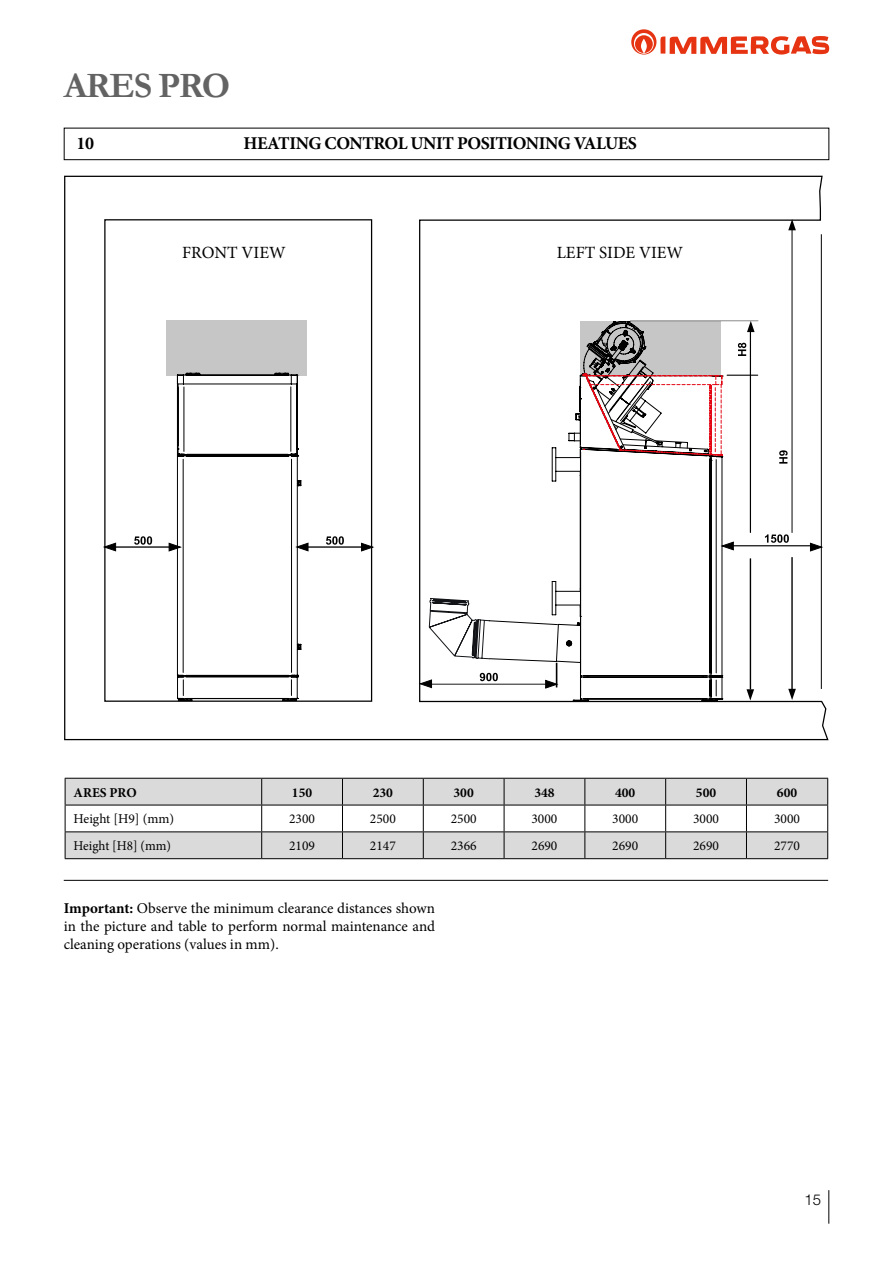
<style>
.page{position:relative;width:893px;height:1263px;background:#fff}
.page>*{position:absolute;margin:0;border:0;box-sizing:border-box;transform-origin:0 0}
.t1{font:700 36px "Garamond";letter-spacing:-.04em;color:#646363}
.t2{font:700 18px "Minion Pro";letter-spacing:-.025em;color:#000}
.t3{font:17.1px "Minion Pro";color:#000}
.t4{font:15px/18px "Minion Pro";color:#000;text-align:justify}
.t5{font:300 15px "Helvetica Neue LT Std";color:#000}
.t6{font:13.5px "Minion Pro";color:#000}
.t7{font:700 13.5px "Minion Pro";color:#000}
.s1{font-weight:700}
</style>
<div class="page">
<svg style="left:631px;top:29px;width:198px;height:26px"></svg>
<hr style="left:828px;top:1190px;width:1px;height:34px;background:#000">
<svg style="left:64px;top:175px;width:765px;height:565px"></svg>
<svg style="left:575px;top:321px;width:148px;height:135px"></svg>
<hr style="left:290px;top:387px;width:1px;height:64px;background:#000">
<hr style="left:178px;top:384px;width:1px;height:70px;background:#000">
<hr style="left:184px;top:387px;width:1px;height:64px;background:#000">
<hr style="left:296px;top:384px;width:1px;height:70px;background:#000">
<svg style="left:298px;top:644px;width:4px;height:6px"></svg>
<hr style="left:177px;top:384px;width:1px;height:65px;background:#000">
<hr style="left:297px;top:384px;width:1px;height:65px;background:#000">
<svg style="left:298px;top:480px;width:4px;height:6px"></svg>
<hr style="left:183px;top:676px;width:108px;height:1px;background:#000">
<hr style="left:183px;top:698px;width:108px;height:1px;background:#000">
<hr style="left:183px;top:459px;width:1px;height:213px;background:#000">
<hr style="left:297px;top:456px;width:1px;height:219px;background:#000">
<hr style="left:291px;top:459px;width:1px;height:213px;background:#000">
<hr style="left:177px;top:456px;width:1px;height:219px;background:#000">
<hr style="left:183px;top:675px;width:108px;height:1px;background:#000">
<hr style="left:186px;top:375px;width:102px;height:1px;background:#000">
<hr style="left:183px;top:384px;width:108px;height:1px;background:#000">
<svg style="left:275px;top:373px;width:23px;height:12px"></svg>
<svg style="left:177px;top:373px;width:23px;height:12px"></svg>
<svg style="left:282px;top:675px;width:16px;height:26px"></svg>
<svg style="left:177px;top:675px;width:16px;height:26px"></svg>
<svg style="left:177px;top:448px;width:121px;height:9px"></svg>
<svg style="left:361px;top:543px;width:12px;height:8px"></svg>
<svg style="left:296px;top:543px;width:12px;height:8px"></svg>
<hr style="left:303px;top:547px;width:64px;height:1px;background:#000">
<svg style="left:169px;top:543px;width:12px;height:8px"></svg>
<svg style="left:104px;top:543px;width:12px;height:8px"></svg>
<hr style="left:110px;top:547px;width:64px;height:1px;background:#000">
<svg style="left:788px;top:219px;width:8px;height:11px"></svg>
<svg style="left:722px;top:542px;width:12px;height:8px"></svg>
<hr style="left:729px;top:545px;width:86px;height:1px;background:#000">
<svg style="left:765px;top:534px;width:24px;height:9px"></svg>
<svg style="left:420px;top:597px;width:138px;height:91px"></svg>
<svg style="left:326px;top:536px;width:18px;height:9px"></svg>
<svg style="left:134px;top:536px;width:18px;height:9px"></svg>
<svg style="left:788px;top:689px;width:8px;height:11px"></svg>
<hr style="left:792px;top:228px;width:1px;height:304px;background:#000">
<hr style="left:821px;top:234px;width:1px;height:455px;background:#000">
<svg style="left:779px;top:450px;width:9px;height:14px"></svg>
<svg style="left:810px;top:543px;width:12px;height:8px"></svg>
<svg style="left:746px;top:689px;width:8px;height:11px"></svg>
<hr style="left:792px;top:557px;width:1px;height:134px;background:#000">
<hr style="left:750px;top:329px;width:1px;height:203px;background:#000">
<hr style="left:727px;top:375px;width:31px;height:1px;background:#000">
<div style="left:64px;top:128px;width:765px;height:32px;border:1px solid #000"></div>
<hr style="left:64px;top:880px;width:764px;height:1px;background:#000">
<svg style="left:66px;top:779px;width:761px;height:79px;fill:#dadada"></svg>
<hr style="left:65px;top:831px;width:197px;height:1px;background:#000">
<hr style="left:262px;top:831px;width:80px;height:1px;background:#000">
<hr style="left:342px;top:831px;width:81px;height:1px;background:#000">
<hr style="left:423px;top:831px;width:81px;height:1px;background:#000">
<hr style="left:504px;top:831px;width:81px;height:1px;background:#000">
<hr style="left:585px;top:831px;width:81px;height:1px;background:#000">
<hr style="left:666px;top:831px;width:80px;height:1px;background:#000">
<hr style="left:746px;top:831px;width:82px;height:1px;background:#000">
<hr style="left:65px;top:858px;width:197px;height:1px;background:#000">
<hr style="left:262px;top:858px;width:80px;height:1px;background:#000">
<hr style="left:342px;top:858px;width:81px;height:1px;background:#000">
<hr style="left:423px;top:858px;width:81px;height:1px;background:#000">
<hr style="left:504px;top:858px;width:81px;height:1px;background:#000">
<hr style="left:585px;top:858px;width:81px;height:1px;background:#000">
<hr style="left:666px;top:858px;width:80px;height:1px;background:#000">
<hr style="left:746px;top:858px;width:82px;height:1px;background:#000">
<hr style="left:65px;top:778px;width:197px;height:1px;background:#000">
<svg style="left:65px;top:779px;width:1px;height:79px"></svg>
<hr style="left:65px;top:805px;width:197px;height:1px;background:#000">
<hr style="left:262px;top:778px;width:80px;height:1px;background:#000">
<svg style="left:261px;top:779px;width:1px;height:79px"></svg>
<hr style="left:262px;top:805px;width:80px;height:1px;background:#000">
<hr style="left:342px;top:778px;width:81px;height:1px;background:#000">
<svg style="left:342px;top:779px;width:1px;height:79px"></svg>
<hr style="left:342px;top:805px;width:81px;height:1px;background:#000">
<hr style="left:423px;top:778px;width:81px;height:1px;background:#000">
<svg style="left:423px;top:779px;width:1px;height:79px"></svg>
<hr style="left:423px;top:805px;width:81px;height:1px;background:#000">
<hr style="left:504px;top:778px;width:81px;height:1px;background:#000">
<svg style="left:504px;top:779px;width:1px;height:79px"></svg>
<hr style="left:504px;top:805px;width:81px;height:1px;background:#000">
<hr style="left:585px;top:778px;width:81px;height:1px;background:#000">
<svg style="left:584px;top:779px;width:1px;height:79px"></svg>
<hr style="left:585px;top:805px;width:81px;height:1px;background:#000">
<hr style="left:666px;top:778px;width:80px;height:1px;background:#000">
<svg style="left:665px;top:779px;width:1px;height:79px"></svg>
<hr style="left:666px;top:805px;width:80px;height:1px;background:#000">
<hr style="left:746px;top:778px;width:82px;height:1px;background:#000">
<svg style="left:746px;top:779px;width:1px;height:79px"></svg>
<svg style="left:827px;top:779px;width:1px;height:79px"></svg>
<hr style="left:746px;top:805px;width:82px;height:1px;background:#000">
<h1 class="t1" style="left:64px;top:61px;width:168px">ARES PRO</h1>
<p class="t2" style="left:77px;top:130px;width:19px">10</p>
<p class="t2" style="left:244px;top:130px;width:395px">HEATING CONTROL UNIT POSITIONING VALUES</p>
<p class="t3" style="left:182px;top:241px;width:105px">FRONT VIEW</p>
<p class="t3" style="left:557px;top:241px;width:128px">LEFT SIDE VIEW</p>
<p class="t7" style="left:74px;top:783px;width:65px">ARES PRO</p>
<p class="t7" style="left:292px;top:783px;width:22px">150</p>
<p class="t7" style="left:373px;top:783px;width:22px">230</p>
<p class="t7" style="left:454px;top:783px;width:22px">300</p>
<p class="t7" style="left:534px;top:783px;width:22px">348</p>
<p class="t7" style="left:615px;top:783px;width:22px">400</p>
<p class="t7" style="left:696px;top:783px;width:22px">500</p>
<p class="t7" style="left:777px;top:783px;width:22px">600</p>
<p class="t6" style="left:74px;top:810px;width:102px">Height [H9] (mm)</p>
<p class="t6" style="left:289px;top:810px;width:27px">2300</p>
<p class="t6" style="left:370px;top:810px;width:27px">2500</p>
<p class="t6" style="left:451px;top:810px;width:27px">2500</p>
<p class="t6" style="left:531px;top:810px;width:27px">3000</p>
<p class="t6" style="left:612px;top:810px;width:27px">3000</p>
<p class="t6" style="left:693px;top:810px;width:27px">3000</p>
<p class="t6" style="left:774px;top:810px;width:27px">3000</p>
<p class="t6" style="left:74px;top:837px;width:99px">Height [H8] (mm)</p>
<p class="t6" style="left:289px;top:837px;width:27px">2109</p>
<p class="t6" style="left:370px;top:837px;width:27px">2147</p>
<p class="t6" style="left:451px;top:837px;width:27px">2366</p>
<p class="t6" style="left:531px;top:837px;width:27px">2690</p>
<p class="t6" style="left:612px;top:837px;width:27px">2690</p>
<p class="t6" style="left:693px;top:837px;width:27px">2690</p>
<p class="t6" style="left:774px;top:837px;width:27px">2770</p>
<p class="t4" style="left:64px;top:899px;width:373px"><span class="s1">Important:</span> Observe the minimum clearance distances shown in the picture and table to perform normal maintenance and cleaning operations (values in mm).</p>
<p class="t5" style="left:804px;top:1190px;width:18px">15</p>
</div>
